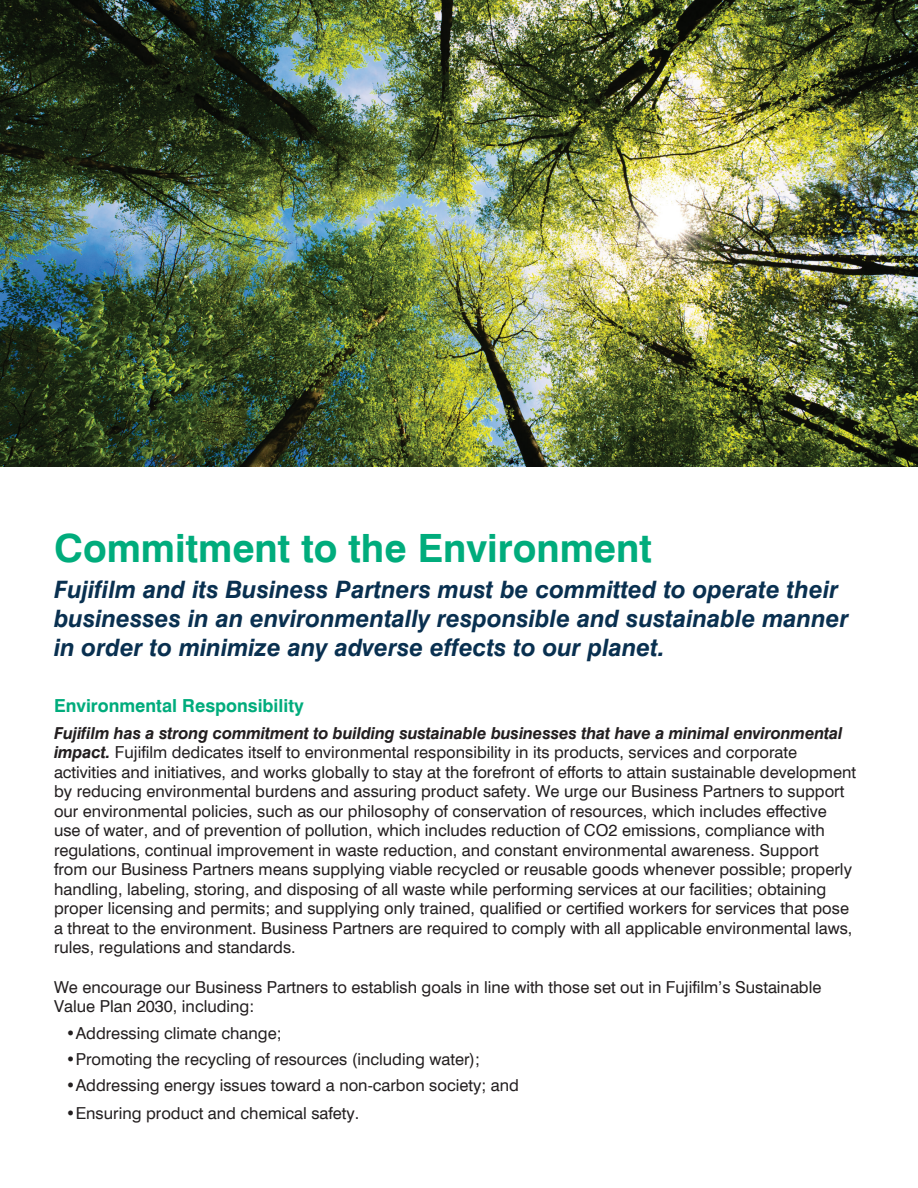
<style>
.page{position:relative;width:918px;height:1188px;background:#fff}
.page>*{position:absolute;margin:0;border:0;box-sizing:border-box;transform-origin:0 0}
.t1{font:700 39px "Swiss 721 BT";color:#00ac7c}
.t2{font:italic 700 24px/28.8px "Swiss 721 BT";color:#093050}
.t3{font:700 18px "Swiss 721 BT";color:#00ac7c}
.t4{font:16.5px/19.5px "Swiss 721 BT";color:#231f20}
.s1{font-weight:700;font-style:italic}
</style>
<div class="page">
<img style="left:0;top:0;width:918px;height:467px">
<h1 class="t1" style="left:54px;top:525px;width:599px">Commitment to the Environment</h1>
<h2 class="t2" style="left:54px;top:575px;width:796px">Fujifilm and its Business Partners must be committed to operate their businesses in an environmentally responsible and sustainable manner in order to minimize any adverse effects to our planet.</h2>
<p class="t3" style="left:54px;top:695px;width:251px">Environmental Responsibility</p>
<p class="t4" style="left:54px;top:723px;width:804px"><span class="s1">Fujifilm has a strong commitment to building sustainable businesses that have a minimal environmental impact.</span> Fujifilm dedicates itself to environmental responsibility in its products, services and corporate activities and initiatives, and works globally to stay at the forefront of efforts to attain sustainable development by reducing environmental burdens and assuring product safety. We urge our Business Partners to support our environmental policies, such as our philosophy of conservation of resources, which includes effective use of water, and of prevention of pollution, which includes reduction of CO2 emissions, compliance with regulations, continual improvement in waste reduction, and constant environmental awareness. Support from our Business Partners means supplying viable recycled or reusable goods whenever possible; properly handling, labeling, storing, and disposing of all waste while performing services at our facilities; obtaining proper licensing and permits; and supplying only trained, qualified or certified workers for services that pose a threat to the environment. Business Partners are required to comply with all applicable environmental laws, rules, regulations and standards.</p>
<p class="t4" style="left:54px;top:977px;width:769px">We encourage our Business Partners to establish goals in line with those set out in Fujifilm’s Sustainable<br>Value Plan 2030, including:</p>
<p class="t4" style="left:66px;top:1023px;width:217px">•Addressing climate change;</p>
<p class="t4" style="left:66px;top:1049px;width:415px">•Promoting the recycling of resources (including water);</p>
<p class="t4" style="left:66px;top:1075px;width:454px">•Addressing energy issues toward a non-carbon society; and</p>
<p class="t4" style="left:66px;top:1104px;width:295px">•Ensuring product and chemical safety.</p>
</div>
